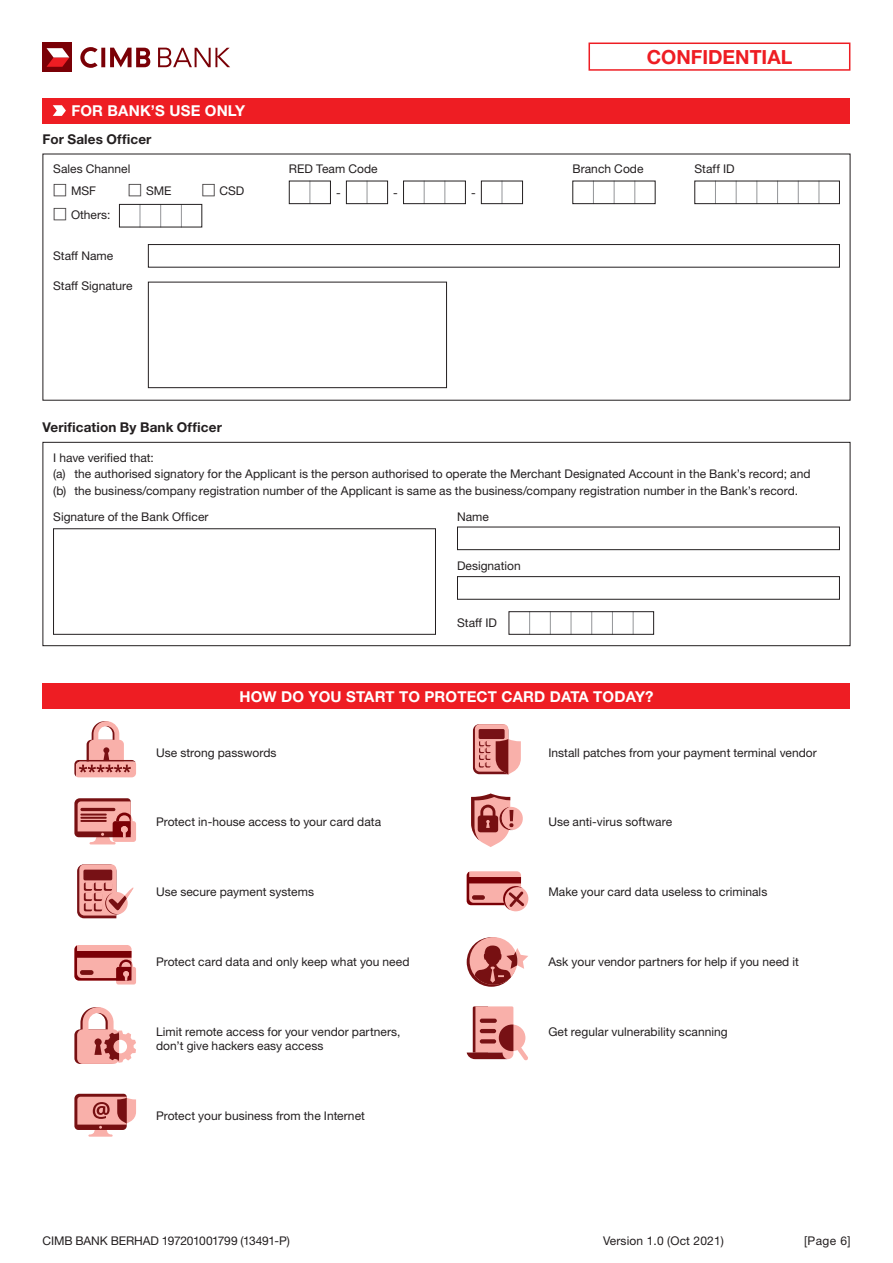
<style>
.page{position:relative;width:893px;height:1263px;background:#fff}
.page>*{position:absolute;margin:0;border:0;box-sizing:border-box;transform-origin:0 0}
.t1{font:700 19.5px "Helvetica Neue LT Std";color:#ee1d23}
.t2{font:700 15px "Helvetica Neue LT Std";letter-spacing:.01em;color:#fff}
.t3{font:700 13.5px "Helvetica Neue LT Std";letter-spacing:.01em;color:#231f20}
.t4{font:12px/14.4px "Helvetica Neue LT Std";color:#231f20}
.s1{font-family:"Mathematical Pi Six";font-size:16.5px}
</style>
<div class="page">
<div style="left:588px;top:43px;width:262px;height:28px;border:2px solid #ee1d23"></div>
<svg style="left:80px;top:47px;width:70px;height:21px"></svg>
<svg style="left:158px;top:48px;width:72px;height:19px"></svg>
<div style="left:43px;top:43px;width:29px;height:29px;background:#7a0006"></div>
<svg style="left:47px;top:48px;width:22px;height:19px"></svg>
<div style="left:43px;top:684px;width:807px;height:25px;background:#ee1d23"></div>
<svg style="left:473px;top:724px;width:48px;height:50px;background:#c97e7c"></svg>
<svg style="left:471px;top:793px;width:52px;height:54px"></svg>
<div style="left:467px;top:871px;width:54px;height:34px;background:#fac7c3;border-radius:4px"></div>
<div style="left:503px;top:886px;width:25px;height:25px;background:#f9b0aa;border-radius:50%"></div>
<svg style="left:467px;top:872px;width:57px;height:38px"></svg>
<svg style="left:467px;top:937px;width:49px;height:50px"></svg>
<div style="left:470px;top:937px;width:47px;height:48px;background:#f9b0aa;border-radius:50%"></div>
<svg style="left:475px;top:945px;width:53px;height:40px"></svg>
<svg style="left:74px;top:721px;width:62px;height:56px"></svg>
<svg style="left:74px;top:798px;width:62px;height:46px;background:#d18684"></svg>
<hr style="left:80px;top:808px;width:35px;height:3px;background:#771012;border-radius:2px">
<hr style="left:80px;top:817px;width:27px;height:2px;background:#771012">
<hr style="left:80px;top:820px;width:27px;height:2px;background:#771012">
<hr style="left:80px;top:813px;width:27px;height:2px;background:#771012">
<svg style="left:77px;top:864px;width:56px;height:54px"></svg>
<svg style="left:74px;top:945px;width:62px;height:39px;background:#cf7e7d"></svg>
<div style="left:80px;top:970px;width:14px;height:5px;background:#771012;border-radius:2px"></div>
<svg style="left:74px;top:1007px;width:62px;height:57px"></svg>
<svg style="left:74px;top:1094px;width:62px;height:43px"></svg>
<svg style="left:467px;top:1006px;width:61px;height:55px"></svg>
<div style="left:43px;top:442px;width:807px;height:204px;border:1px solid #231f20"></div>
<div style="left:53px;top:528px;width:383px;height:107px;border:1px solid #231f20"></div>
<div style="left:457px;top:576px;width:383px;height:24px;border:1px solid #231f20"></div>
<div style="left:457px;top:527px;width:383px;height:23px;border:1px solid #231f20"></div>
<svg style="left:529px;top:613px;width:1px;height:20px"></svg>
<svg style="left:550px;top:613px;width:1px;height:20px"></svg>
<svg style="left:571px;top:613px;width:1px;height:20px"></svg>
<svg style="left:591px;top:613px;width:1px;height:20px"></svg>
<svg style="left:612px;top:613px;width:1px;height:20px"></svg>
<svg style="left:633px;top:613px;width:1px;height:20px"></svg>
<div style="left:509px;top:611px;width:145px;height:24px;border:1px solid #231f20"></div>
<div style="left:148px;top:282px;width:299px;height:106px;border:1px solid #231f20"></div>
<svg style="left:593px;top:183px;width:1px;height:19px"></svg>
<svg style="left:614px;top:183px;width:1px;height:19px"></svg>
<svg style="left:635px;top:183px;width:1px;height:19px"></svg>
<div style="left:572px;top:181px;width:83px;height:23px;border:1px solid #231f20"></div>
<svg style="left:424px;top:183px;width:1px;height:19px"></svg>
<svg style="left:445px;top:183px;width:1px;height:19px"></svg>
<div style="left:403px;top:181px;width:63px;height:23px;border:1px solid #231f20"></div>
<svg style="left:310px;top:183px;width:1px;height:19px"></svg>
<div style="left:289px;top:181px;width:42px;height:23px;border:1px solid #231f20"></div>
<svg style="left:367px;top:183px;width:1px;height:19px"></svg>
<div style="left:346px;top:181px;width:42px;height:23px;border:1px solid #231f20"></div>
<svg style="left:502px;top:183px;width:1px;height:19px"></svg>
<div style="left:481px;top:181px;width:42px;height:23px;border:1px solid #231f20"></div>
<svg style="left:715px;top:183px;width:1px;height:19px"></svg>
<svg style="left:736px;top:183px;width:1px;height:19px"></svg>
<svg style="left:757px;top:183px;width:1px;height:19px"></svg>
<svg style="left:777px;top:183px;width:1px;height:19px"></svg>
<svg style="left:798px;top:183px;width:1px;height:19px"></svg>
<svg style="left:819px;top:183px;width:1px;height:19px"></svg>
<div style="left:694px;top:181px;width:146px;height:23px;border:1px solid #231f20"></div>
<div style="left:148px;top:244px;width:692px;height:24px;border:1px solid #231f20"></div>
<svg style="left:140px;top:206px;width:1px;height:19px"></svg>
<svg style="left:160px;top:206px;width:1px;height:19px"></svg>
<svg style="left:181px;top:206px;width:1px;height:19px"></svg>
<div style="left:119px;top:204px;width:83px;height:23px;border:1px solid #231f20"></div>
<div style="left:43px;top:98px;width:807px;height:25px;background:#ee1d23"></div>
<svg style="left:53px;top:105px;width:13px;height:11px"></svg>
<p class="t2" style="left:71px;top:101px;width:175px">FOR BANK’S USE ONLY</p>
<p class="t3" style="left:43px;top:130px;width:110px">For Sales Officer</p>
<p class="t4" style="left:53px;top:161px;width:79px">Sales Channel</p>
<p class="t4" style="left:53px;top:184px;width:44px"><span class="s1">U</span> MSF</p>
<p class="t4" style="left:128px;top:184px;width:45px"><span class="s1">U</span> SME</p>
<p class="t4" style="left:202px;top:184px;width:44px"><span class="s1">U</span> CSD</p>
<p class="t4" style="left:53px;top:208px;width:59px"><span class="s1">U</span> Others:</p>
<p class="t4" style="left:53px;top:248px;width:62px">Staff Name</p>
<p class="t4" style="left:53px;top:279px;width:81px">Staff Signature</p>
<h1 class="t1" style="left:647px;top:45px;width:147px">CONFIDENTIAL</h1>
<p class="t4" style="left:289px;top:161px;width:90px">RED Team Code</p>
<p class="t4" style="left:572px;top:161px;width:73px">Branch Code</p>
<p class="t4" style="left:336px;top:185px;width:6px">-</p>
<p class="t4" style="left:393px;top:185px;width:6px">-</p>
<p class="t4" style="left:471px;top:185px;width:6px">-</p>
<p class="t4" style="left:694px;top:161px;width:42px">Staff ID</p>
<p class="t3" style="left:43px;top:418px;width:181px">Verification By Bank Officer</p>
<p class="t4" style="left:53px;top:450px;width:102px">I have verified that:</p>
<p class="t4" style="left:53px;top:467px;width:759px">(a) the authorised signatory for the Applicant is the person authorised to operate the Merchant Designated Account in the Bank’s record; and</p>
<p class="t4" style="left:53px;top:483px;width:747px">(b) the business/company registration number of the Applicant is same as the business/company registration number in the Bank’s record.</p>
<p class="t4" style="left:53px;top:509px;width:157px">Signature of the Bank Officer</p>
<p class="t4" style="left:457px;top:559px;width:65px">Designation</p>
<p class="t4" style="left:457px;top:509px;width:33px">Name</p>
<p class="t4" style="left:457px;top:616px;width:41px">Staff ID</p>
<p class="t2" style="left:239px;top:687px;width:416px">HOW DO YOU START TO PROTECT CARD DATA TODAY?</p>
<p class="t4" style="left:156px;top:745px;width:122px">Use strong passwords</p>
<p class="t4" style="left:548px;top:745px;width:270px">Install patches from your payment terminal vendor</p>
<p class="t4" style="left:156px;top:815px;width:227px">Protect in-house access to your card data</p>
<p class="t4" style="left:548px;top:815px;width:125px">Use anti-virus software</p>
<p class="t4" style="left:156px;top:884px;width:160px">Use secure payment systems</p>
<p class="t4" style="left:548px;top:884px;width:220px">Make your card data useless to criminals</p>
<p class="t4" style="left:156px;top:954px;width:255px">Protect card data and only keep what you need</p>
<p class="t4" style="left:548px;top:954px;width:252px">Ask your vendor partners for help if you need it</p>
<p class="t4" style="left:156px;top:1024px;width:246px">Limit remote access for your vendor partners, don’t give hackers easy access</p>
<p class="t4" style="left:548px;top:1024px;width:181px">Get regular vulnerability scanning</p>
<p class="t4" style="left:156px;top:1108px;width:210px">Protect your business from the Internet</p>
<p class="t4" style="left:43px;top:1233px;width:249px">CIMB BANK BERHAD 197201001799 (13491-P)</p>
<p class="t4" style="left:603px;top:1233px;width:122px">Version 1.0 (Oct 2021)</p>
<p class="t4" style="left:804px;top:1233px;width:48px">[Page 6]</p>
</div>
